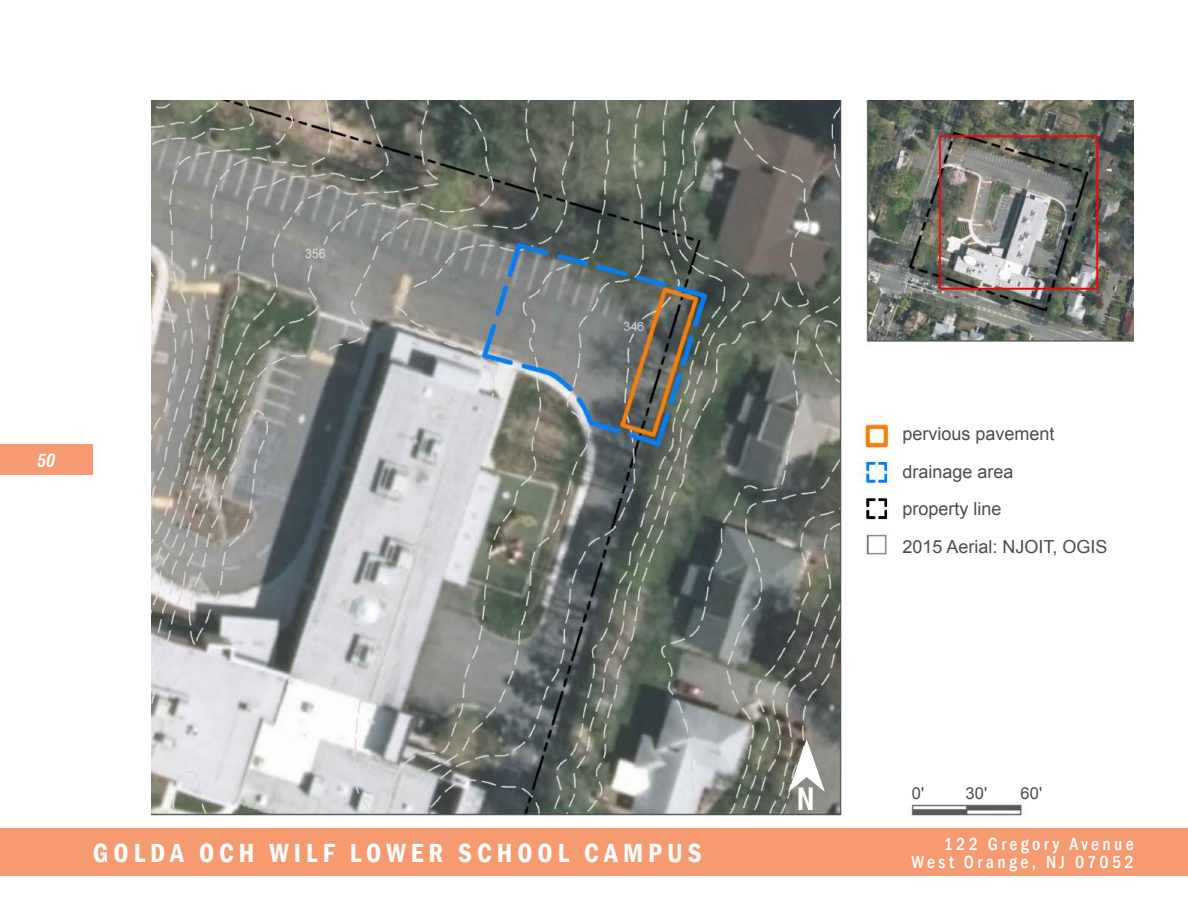
<style>
.page{position:relative;width:1188px;height:918px;background:#fff}
.page>*{position:absolute;margin:0;border:0;box-sizing:border-box;transform-origin:0 0}
.t1{font:700 condensed 30px "Swiss 721 BT";color:#fff}
.t2{font:600 condensed 27px "Franklin Gothic";letter-spacing:.185em;color:#fff}
.t3{font:18px/37.5px "Arial";color:#4b4c4d}
.t4{font:500 condensed 18px/18px "Franklin Gothic";letter-spacing:.185em;color:#fff;text-align:right}
.t5{font:italic 700 condensed 18px "Swiss 721 BT";color:#fff}
.t6{font:16.5px "Arial";color:#4b4c4d}
</style>
<div class="page">
<div style="left:0;top:444px;width:93px;height:31px;background:#f69a72"></div>
<img style="left:151px;top:101px;width:983px;height:715px">
<div style="left:904px;top:777px;width:142px;height:27px;background:#fff"></div>
<div style="left:912px;top:787px;width:154px;height:17px;background:#fff"></div>
<div style="left:858px;top:347px;width:301px;height:63px;background:#fff"></div>
<div style="left:892px;top:404px;width:287px;height:289px;background:#fff"></div>
<div style="left:902px;top:427px;width:228px;height:280px;background:#fff"></div>
<svg style="left:788px;top:739px;width:37px;height:53px"></svg>
<div style="left:0;top:828px;width:1188px;height:48px;background:#f69a72"></div>
<p class="t5" style="left:37px;top:449px;width:19px">50</p>
<p class="t3" style="left:902px;top:415px;width:207px">pervious pavement drainage area<br>property line<br>2015 Aerial: NJOIT, OGIS</p>
<h1 class="t1" style="left:797px;top:781px;width:19px">N</h1>
<p class="t6" style="left:912px;top:783px;width:14px">0'</p>
<p class="t6" style="left:966px;top:783px;width:23px">30'</p>
<p class="t6" style="left:1021px;top:783px;width:23px">60'</p>
<h2 class="t2" style="left:93px;top:835px;width:610px">GOLDA OCH WILF LOWER SCHOOL CAMPUS</h2>
<p class="t4" style="left:912px;top:835px;width:224px">122 Gregory Avenue<br>West Orange, NJ 07052</p>
</div>
